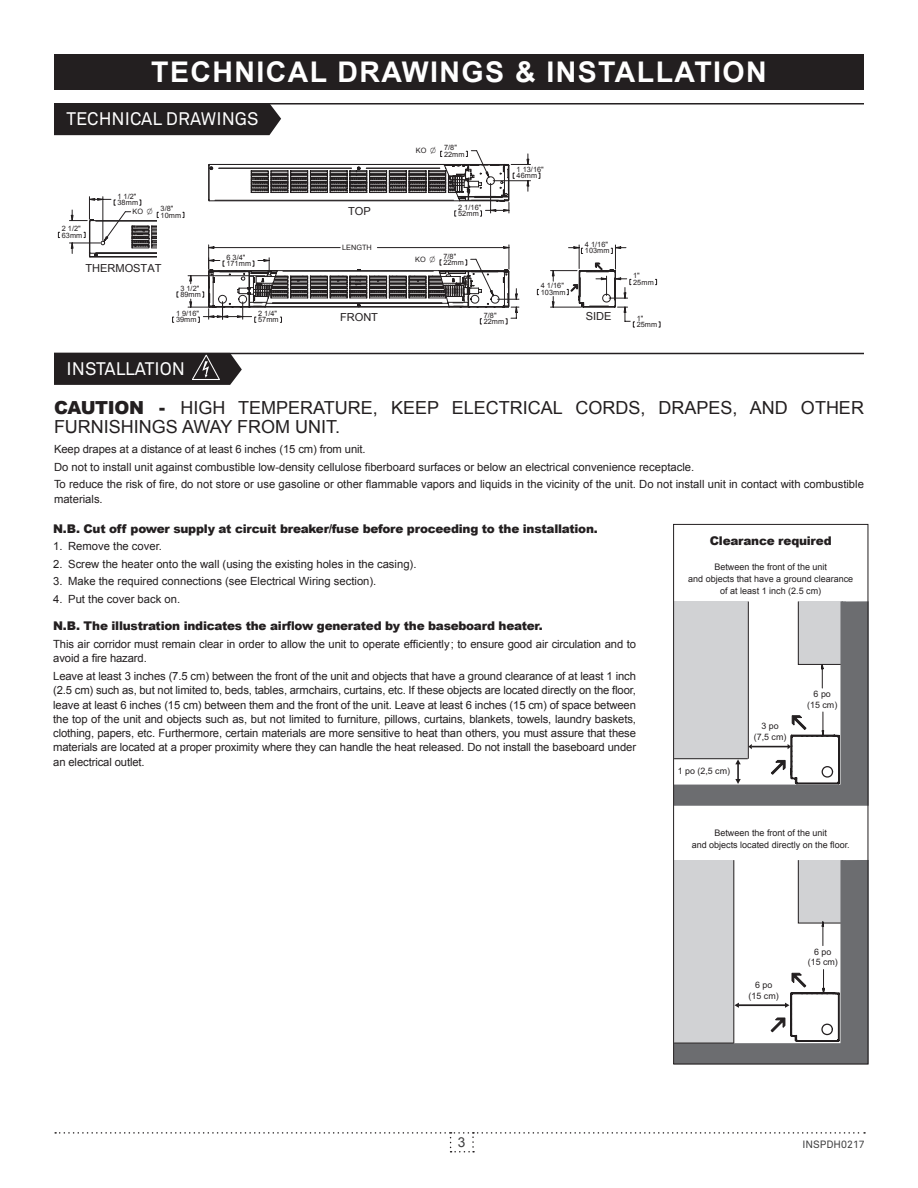
<style>
.page{position:relative;width:918px;height:1188px;background:#fff}
.page>*{position:absolute;margin:0;border:0;box-sizing:border-box;transform-origin:0 0}
.t1{font:700 28.5px "Arial";letter-spacing:.05em;color:#fff}
.t2{font:18px/19.5px "Arial";color:#231f20}
.t3{font:18px "Akkurat";color:#fff}
.t4{font:13.65px "Arial";color:#3e3e3f}
.t5{font:900 12px "Arial";letter-spacing:-.02em;color:#231f20}
.t6{font:11.25px/14.2px "Arial";color:#231f20}
.t7{font:11.1px "Arial";color:#231f20}
.t8{font:10.5px "Akkurat";color:#3e3e3f}
.t9{font:9px/12px "Arial";color:#231f20;text-align:center}
.t10{font:8.85px/10.6px "Arial";color:#231f20;text-align:center}
.t11{font:7.35px/6.3px "Arial";letter-spacing:.01em;color:#231f20}
.s1{font-weight:900}
</style>
<div class="page">
<svg style="left:55px;top:1132px;width:810px;height:21px"></svg>
<div style="left:54px;top:105px;width:227px;height:30px;background:#231f20"></div>
<hr style="left:54px;top:103px;width:810px;height:2px;background:#231f20">
<hr style="left:54px;top:353px;width:810px;height:1px;background:#231f20">
<svg style="left:54px;top:354px;width:188px;height:31px;background:#2f2b2c"></svg>
<div style="left:54px;top:54px;width:810px;height:35px;background:#231f20"></div>
<svg style="left:675px;top:601px;width:194px;height:205px"></svg>
<svg style="left:675px;top:860px;width:194px;height:204px"></svg>
<div style="left:673px;top:524px;width:195px;height:540px;border:1px solid #231f20"></div>
<svg style="left:188px;top:245px;width:331px;height:79px"></svg>
<svg style="left:208px;top:150px;width:323px;height:66px"></svg>
<svg style="left:69px;top:197px;width:90px;height:61px"></svg>
<svg style="left:551px;top:245px;width:84px;height:82px"></svg>
<h1 class="t1" style="left:151px;top:53px;width:617px">TECHNICAL DRAWINGS &amp; INSTALLATION</h1>
<h2 class="t3" style="left:66px;top:108px;width:194px">TECHNICAL DRAWINGS</h2>
<p class="t11" style="left:62px;top:226px;width:22px">2 1/2"<br>63mm</p>
<p class="t11" style="left:118px;top:193px;width:22px">1 1/2"<br>38mm</p>
<p class="t11" style="left:132px;top:209px;width:12px">KO</p>
<p class="t11" style="left:161px;top:206px;width:22px">3/8"<br>10mm</p>
<p class="t7" style="left:348px;top:204px;width:24px">TOP</p>
<p class="t11" style="left:342px;top:245px;width:31px">LENGTH</p>
<p class="t11" style="left:416px;top:148px;width:12px">KO</p>
<p class="t7" style="left:85px;top:260px;width:78px">THERMOSTAT</p>
<p class="t11" style="left:180px;top:285px;width:22px">3 1/2"<br>89mm</p>
<p class="t11" style="left:226px;top:254px;width:21px">6 3/4"</p>
<p class="t11" style="left:415px;top:256px;width:12px">KO</p>
<p class="t11" style="left:226px;top:261px;width:26px">171mm</p>
<p class="t11" style="left:176px;top:310px;width:25px">1 9/16"<br>39mm</p>
<p class="t11" style="left:258px;top:310px;width:22px">2 1/4"<br>57mm</p>
<p class="t7" style="left:340px;top:309px;width:39px">FRONT</p>
<p class="t11" style="left:444px;top:145px;width:22px">7/8"<br>22mm</p>
<p class="t11" style="left:458px;top:204px;width:25px">2 1/16"<br>52mm</p>
<p class="t11" style="left:517px;top:166px;width:29px">1 13/16"<br>46mm</p>
<p class="t11" style="left:443px;top:253px;width:22px">7/8"<br>22mm</p>
<p class="t11" style="left:484px;top:312px;width:22px">7/8"<br>22mm</p>
<p class="t11" style="left:541px;top:283px;width:26px">4 1/16"<br>103mm</p>
<p class="t11" style="left:585px;top:242px;width:26px">4 1/16"<br>103mm</p>
<p class="t11" style="left:633px;top:273px;width:22px">1"<br>25mm</p>
<p class="t7" style="left:586px;top:309px;width:27px">SIDE</p>
<p class="t11" style="left:637px;top:315px;width:22px">1"<br>25mm</p>
<h2 class="t3" style="left:67px;top:357px;width:120px">INSTALLATION</h2>
<h2 class="t2" style="left:54px;top:398px;width:811px"><span class="s1">CAUTION -</span> HIGH TEMPERATURE, KEEP ELECTRICAL CORDS, DRAPES, AND OTHER<br>FURNISHINGS AWAY FROM UNIT.</h2>
<p class="t6" style="left:54px;top:440px;width:811px;line-height:17.7px">Keep drapes at a distance of at least 6 inches (15 cm) from unit.<br>Do not to install unit against combustible low-density cellulose fiberboard surfaces or below an electrical convenience receptacle.<br>To reduce the risk of fire, do not store or use gasoline or other flammable vapors and liquids in the vicinity of the unit. Do not install unit in contact with combustible</p>
<p class="t6" style="left:54px;top:492px;width:50px">materials.</p>
<p class="t5" style="left:53px;top:520px;width:546px">N.B. Cut off power supply at circuit breaker/fuse before proceeding to the installation.</p>
<p class="t6" style="left:53px;top:539px;width:110px">1. Remove the cover.</p>
<p class="t6" style="left:53px;top:557px;width:365px">2. Screw the heater onto the wall (using the existing holes in the casing).</p>
<p class="t6" style="left:53px;top:574px;width:325px">3. Make the required connections (see Electrical Wiring section).</p>
<p class="t6" style="left:53px;top:592px;width:128px">4. Put the cover back on.</p>
<p class="t5" style="left:53px;top:617px;width:491px">N.B. The illustration indicates the airflow generated by the baseboard heater.</p>
<p class="t6" style="left:53px;top:637px;width:584px">This air corridor must remain clear in order to allow the unit to operate efficiently; to ensure good air circulation and to avoid a fire hazard.</p>
<p class="t6" style="left:53px;top:669px;width:584px;text-align:justify">Leave at least 3 inches (7.5 cm) between the front of the unit and objects that have a ground clearance of at least 1 inch (2.5 cm) such as, but not limited to, beds, tables, armchairs, curtains, etc. If these objects are located directly on the floor, leave at least 6 inches (15 cm) between them and the front of the unit. Leave at least 6 inches (15 cm) of space between the top of the unit and objects such as, but not limited to furniture, pillows, curtains, blankets, towels, laundry baskets, clothing, papers, etc. Furthermore, certain materials are more sensitive to heat than others, you must assure that these materials are located at a proper proximity where they can handle the heat released. Do not install the baseboard under an electrical outlet.</p>
<p class="t5" style="left:710px;top:532px;width:123px">Clearance required</p>
<p class="t9" style="left:688px;top:561px;width:167px">Between the front of the unit<br>and objects that have a ground clearance of at least 1 inch (2.5 cm)</p>
<p class="t10" style="left:678px;top:765px;width:54px">1 po (2,5 cm)</p>
<p class="t10" style="left:754px;top:721px;width:34px">3 po (7,5 cm)</p>
<p class="t10" style="left:807px;top:689px;width:32px">6 po (15 cm)</p>
<p class="t9" style="left:692px;top:827px;width:160px">Between the front of the unit<br>and objects located directly on the floor.</p>
<p class="t10" style="left:749px;top:980px;width:32px">6 po (15 cm)</p>
<p class="t10" style="left:808px;top:946px;width:32px">6 po (15 cm)</p>
<p class="t4" style="left:458px;top:1133px;width:9px">3</p>
<p class="t8" style="left:802px;top:1138px;width:64px">INSPDH0217</p>
</div>
